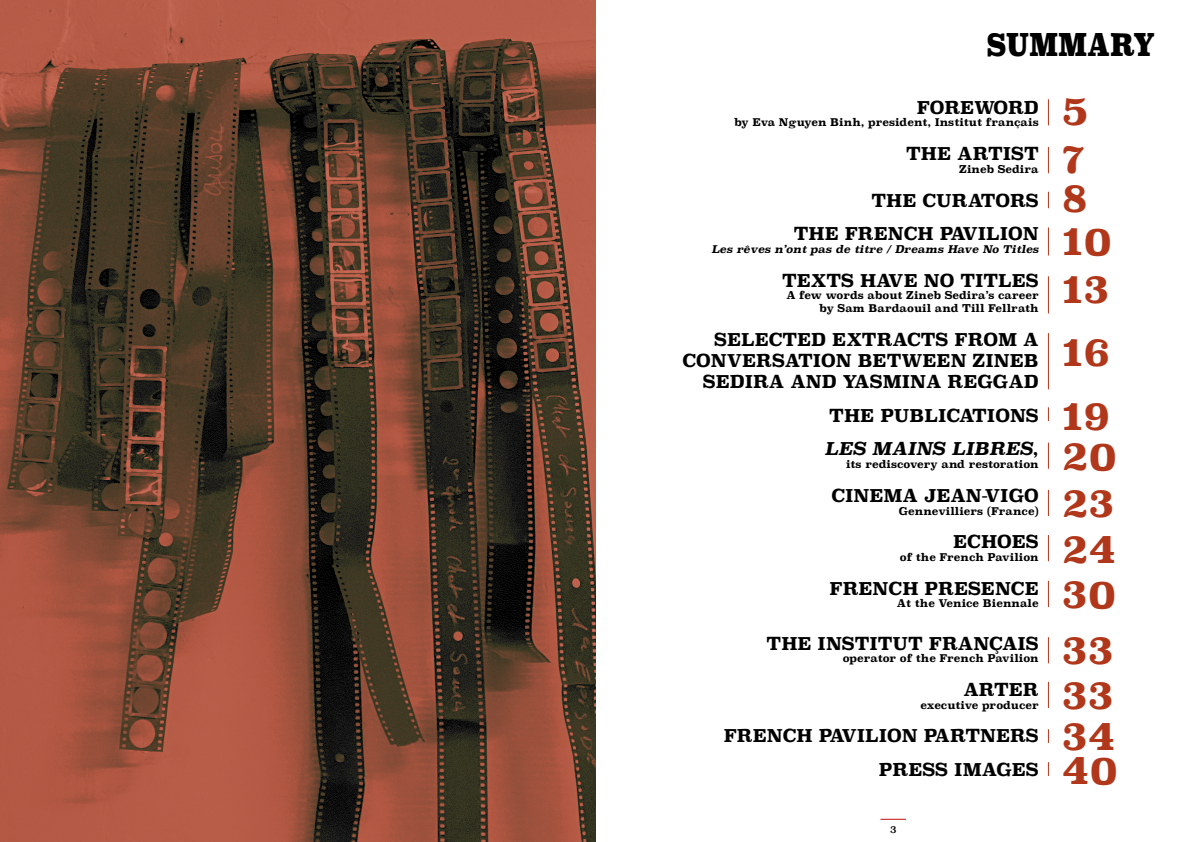
<style>
.page{position:relative;width:1191px;height:842px;background:#fff}
.page>*{position:absolute;margin:0;border:0;box-sizing:border-box;transform-origin:0 0}
.t1{font:700 39.2px/46.1px "Superclarendon";color:#b1371b}
.t2{font:900 30.7px "Superclarendon";letter-spacing:-.005em;color:#000;scale:.85 1}
.t3{font:700 17.6px/33.8px "Superclarendon";color:#000;text-align:right}
.t4{font:700 10.5px/12.7px "Superclarendon";color:#000;text-align:right}
.t5{font:italic 700 10.5px "Superclarendon";color:#000}
.t6{font:10px "Superclarendon";color:#000}
.s1{font-style:italic}
</style>
<div class="page">
<svg style="left:880px;top:819px;width:26px;height:1px"></svg>
<svg style="left:0;top:0;width:595px;height:842px;background:#6c402f"></svg>
<svg style="left:1048px;top:99px;width:1px;height:26px"></svg>
<svg style="left:1048px;top:147px;width:1px;height:26px"></svg>
<svg style="left:1048px;top:227px;width:1px;height:28px"></svg>
<hr style="left:1048px;top:276px;width:1px;height:37px;background:#b1371b">
<hr style="left:1048px;top:333px;width:1px;height:56px;background:#b1371b">
<svg style="left:1048px;top:443px;width:1px;height:26px"></svg>
<svg style="left:1048px;top:490px;width:1px;height:26px"></svg>
<svg style="left:1048px;top:535px;width:1px;height:26px"></svg>
<svg style="left:1048px;top:581px;width:1px;height:26px"></svg>
<svg style="left:1048px;top:637px;width:1px;height:26px"></svg>
<svg style="left:1048px;top:682px;width:1px;height:26px"></svg>
<svg style="left:1048px;top:729px;width:1px;height:14px"></svg>
<svg style="left:1048px;top:762px;width:1px;height:14px"></svg>
<svg style="left:1048px;top:407px;width:1px;height:14px"></svg>
<svg style="left:1048px;top:192px;width:1px;height:16px"></svg>
<h2 class="t2" style="left:986px;top:24px;width:199px">SUMMARY</h2>
<p class="t3" style="left:916px;top:91px;width:124px">FOREWORD</p>
<p class="t4" style="left:734px;top:117px;width:306px">by Eva Nguyen Binh, president, Institut français</p>
<p class="t3" style="left:906px;top:138px;width:134px">THE ARTIST</p>
<p class="t4" style="left:959px;top:163px;width:81px">Zineb Sedira</p>
<p class="t3" style="left:793px;top:184px;width:246px">THE CURATORS<br>THE FRENCH PAVILION</p>
<p class="t5" style="left:711px;top:243px;width:329px">Les rêves n’ont pas de titre / Dreams Have No Titles</p>
<p class="t3" style="left:782px;top:264px;width:258px">TEXTS HAVE NO TITLES</p>
<p class="t4" style="left:786px;top:290px;width:254px">A few words about Zineb Sedira’s career by Sam Bardaouil and Till Fellrath</p>
<p class="t3" style="left:682px;top:330px;width:358px;line-height:21.1px">SELECTED EXTRACTS FROM A<br>CONVERSATION BETWEEN ZINEB<br>SEDIRA AND YASMINA REGGAD</p>
<p class="t3" style="left:824px;top:399px;width:216px;text-align:left">THE PUBLICATIONS<br><span class="s1">LES MAINS LIBRES</span>,</p>
<p class="t4" style="left:846px;top:458px;width:194px">its rediscovery and restoration</p>
<p class="t3" style="left:831px;top:479px;width:209px">CINEMA JEAN-VIGO</p>
<p class="t4" style="left:899px;top:505px;width:141px">Gennevilliers (France)</p>
<p class="t3" style="left:953px;top:526px;width:87px">ECHOES</p>
<p class="t4" style="left:900px;top:551px;width:140px">of the French Pavilion</p>
<p class="t3" style="left:829px;top:572px;width:211px">FRENCH PRESENCE</p>
<p class="t4" style="left:897px;top:598px;width:143px">At the Venice Biennale</p>
<p class="t3" style="left:766px;top:627px;width:274px">THE INSTITUT FRANÇAIS</p>
<p class="t4" style="left:843px;top:652px;width:197px">operator of the French Pavilion</p>
<p class="t3" style="left:963px;top:673px;width:77px">ARTER</p>
<p class="t4" style="left:920px;top:699px;width:120px">executive producer</p>
<p class="t3" style="left:724px;top:720px;width:316px">FRENCH PAVILION PARTNERS<br>PRESS IMAGES</p>
<p class="t6" style="left:890px;top:823px;width:8px">3</p>
<h1 class="t1" style="left:1061px;top:89px;width:28px;line-height:47.9px">5<br>7</h1>
<h1 class="t1" style="left:1061px;top:178px;width:52px;line-height:43.6px">8<br>10</h1>
<h1 class="t1" style="left:1061px;top:259px;width:50px;line-height:63px">13<br>16</h1>
<h1 class="t1" style="left:1061px;top:394px;width:50px">19</h1>
<h1 class="t1" style="left:1061px;top:434px;width:57px;text-align:justify">20<br>23<br>24<br>30</h1>
<h1 class="t1" style="left:1061px;top:629px;width:53px;line-height:45.3px">33<br>33</h1>
<h1 class="t1" style="left:1061px;top:720px;width:58px;line-height:34.5px">34<br>40</h1>
</div>
